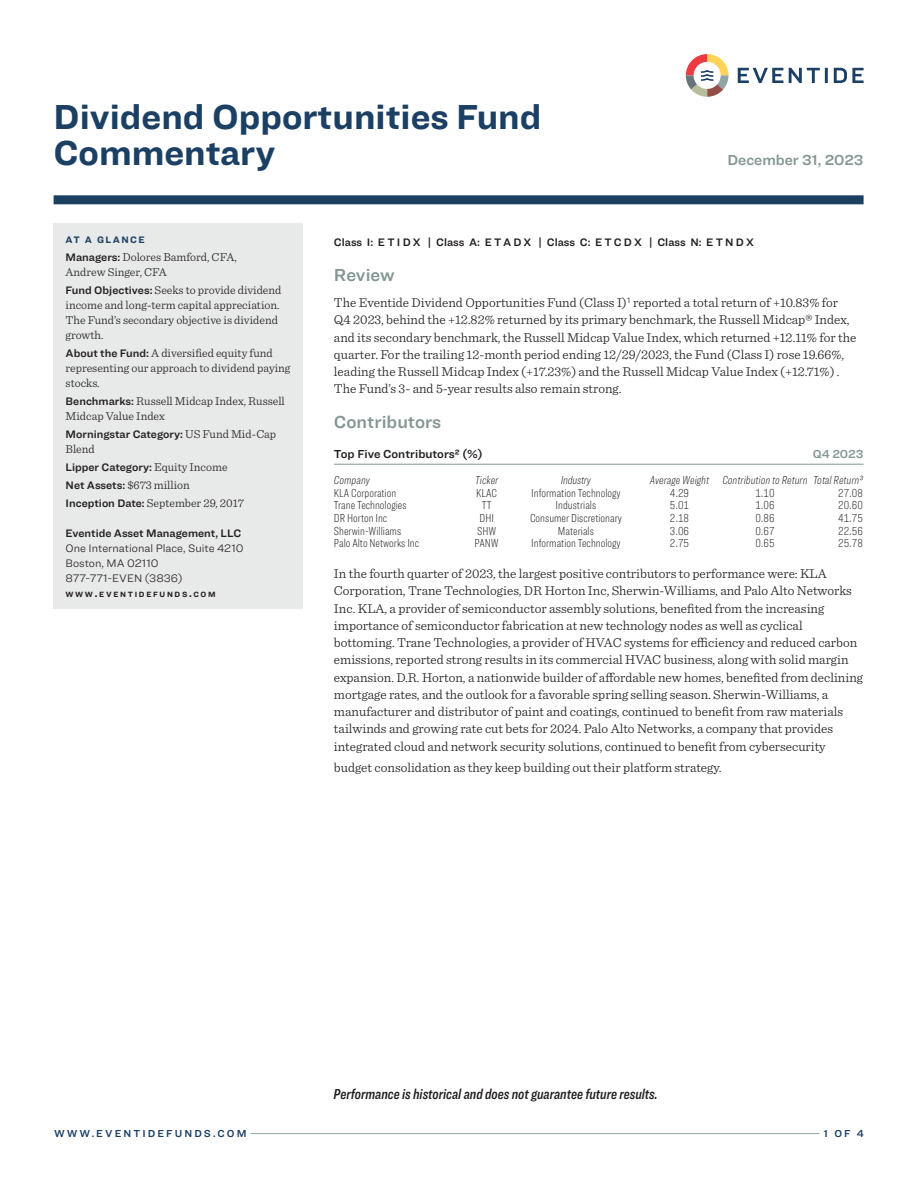
<style>
.page{position:relative;width:918px;height:1188px;background:#fff}
.page>*{position:absolute;margin:0;border:0;box-sizing:border-box;transform-origin:0 0}
.t1{font:700 36px/36px "Ringside";color:#1b4064}
.Commentary_Subheads{font:18px "Ringside Regular Semi";color:#849795}
.Disclaimer_-_Performance{font:15px "Ringside Compressed Semi Ital";color:#231f20}
.t2{font:15px "Ringside Regular Semi";color:#849795}
.Commentary_Contributors{font:300 13.5px/17.2px "Sentinel";color:#231f20}
.Commentary_Body_Text{font:300 13.5px/17.2px "Sentinel";color:#231f20}
.Commentary_At_a_Glance{font:300 12px/15px "Sentinel";color:#231f20}
.t3{font:100 12px "Ringside Compressed";color:#231f20}
.Table_Header{font:italic 100 12px "Ringside Compressed";color:#231f20}
.Table_2col_Head_-_Commentary{font:12px "Ringside Regular Semi";color:#231f20}
.Table_Header-2{font:italic 100 12px "Ringside Compressed";letter-spacing:-.02em;color:#231f20}
.Table_2col_Head_-_Commentary-2{font:12px "Ringside Regular Semi";letter-spacing:-.005em;color:#849795}
.Eventide_Address{font:300 11.25px/15px "Ringside";color:#231f20}
.Commentary_At_a_Glance-2{font:11.25px "Ringside Regular Semi";color:#231f20}
.Classes_-_Commentary{font:11.25px "Ringside Regular Semi";letter-spacing:.065em;color:#231f20}
.t4{font:10.5px "Ringside Regular Semi";letter-spacing:.2em;color:#1b4064}
.Grey_Box_Title{font:700 9.75px "Ringside";letter-spacing:.15em;color:#1b4064}
.Eventide_Address-2{font:700 7.8px "Ringside";letter-spacing:.215em;color:#231f20}
.s1{font-family:"Ringside Regular Semi";font-weight:400;font-size:11.25px}
.s2{font-family:"Sentinel";font-weight:300;font-size:12px}
.s3{font-family:"Ringside Regular Semi";font-weight:400}
.s4{font-size:11.25px}
.s5{font-family:"Ringside";font-weight:100}
</style>
<div class="page">
<svg style="left:738px;top:68px;width:45px;height:15px"></svg>
<svg style="left:789px;top:68px;width:39px;height:15px"></svg>
<svg style="left:834px;top:68px;width:30px;height:15px"></svg>
<svg style="left:686px;top:54px;width:43px;height:43px"></svg>
<hr style="left:251px;top:1133px;width:568px;height:1px;background:#91a5a4">
<div style="left:54px;top:195px;width:810px;height:9px;background:#1b4064"></div>
<hr style="left:334px;top:464px;width:530px;height:1px;background:#849795">
<div style="left:54px;top:223px;width:249px;height:386px;background:#e8e9e9"></div>
<p class="t1" style="left:54px;top:98px;width:489px">Dividend Opportunities Fund<br>Commentary</p>
<p class="t2" style="left:727px;top:149px;width:138px">December 31, 2023</p>
<p class="Grey_Box_Title" style="left:66px;top:232px;width:81px">AT A GLANCE</p>
<p class="Commentary_At_a_Glance" style="left:66px;top:249px;width:173px"><span class="s1">Managers:</span> Dolores Bamford, CFA,<br>Andrew Singer, CFA</p>
<p class="Commentary_At_a_Glance" style="left:66px;top:282px;width:217px"><span class="s1">Fund Objectives:</span> Seeks to provide dividend income and long-term capital appreciation.<br>The Fund’s secondary objective is dividend growth.</p>
<p class="Commentary_At_a_Glance" style="left:66px;top:345px;width:226px"><span class="s1">About the Fund:</span> A diversified equity fund representing our approach to dividend paying stocks.</p>
<p class="Commentary_At_a_Glance" style="left:66px;top:393px;width:221px"><span class="s1">Benchmarks:</span> Russell Midcap Index, Russell<br>Midcap Value Index</p>
<p class="Commentary_At_a_Glance-2" style="left:66px;top:426px;width:212px">Morningstar Category: <span class="s2">US Fund Mid-Cap</span></p>
<p class="Commentary_At_a_Glance" style="left:66px;top:441px;width:31px">Blend</p>
<p class="Commentary_At_a_Glance-2" style="left:66px;top:459px;width:164px">Lipper Category: <span class="s2">Equity Income</span></p>
<p class="Commentary_At_a_Glance" style="left:66px;top:477px;width:126px"><span class="s1">Net Assets:</span> $673 million</p>
<p class="Commentary_At_a_Glance" style="left:66px;top:495px;width:180px"><span class="s1">Inception Date:</span> September 29, 2017</p>
<p class="Eventide_Address" style="left:66px;top:525px;width:179px"><span class="s3">Eventide Asset Management, LLC<br></span>One International Place, Suite 4210<br>Boston, MA 02110<br>877-771-EVEN (3836)</p>
<p class="Eventide_Address-2" style="left:66px;top:588px;width:152px">WWW<span class="s4">.</span>EVENTIDEFUNDS<span class="s4">.</span>COM</p>
<p class="Classes_-_Commentary" style="left:334px;top:234px;width:421px">Class I: ETIDX | Class A: ETADX | Class C: ETCDX | Class N: ETNDX</p>
<p class="Commentary_Subheads" style="left:334px;top:262px;width:62px">Review</p>
<p class="Commentary_Body_Text" style="left:334px;top:293px;width:524px">The Eventide Dividend Opportunities Fund (Class I)<span class="s5">¹</span> reported a total return of +10.83% for Q4 2023, behind the +12.82% returned by its primary benchmark, the Russell Midcap® Index, and its secondary benchmark, the Russell Midcap Value Index, which returned +12.11% for the quarter. For the trailing 12-month period ending 12/29/2023, the Fund (Class I) rose 19.66%, leading the Russell Midcap Index (+17.23%) and the Russell Midcap Value Index (+12.71%) .<br>The Fund’s 3- and 5-year results also remain strong.</p>
<p class="Commentary_Subheads" style="left:334px;top:409px;width:109px">Contributors</p>
<p class="Table_2col_Head_-_Commentary" style="left:334px;top:445px;width:150px">Top Five Contributors² (%)</p>
<p class="Table_2col_Head_-_Commentary-2" style="left:813px;top:445px;width:52px">Q4 2023</p>
<p class="Table_Header" style="left:334px;top:472px;width:37px">Company</p>
<p class="Table_Header" style="left:475px;top:472px;width:25px">Ticker</p>
<p class="Table_Header-2" style="left:561px;top:472px;width:32px">Industry</p>
<p class="Table_Header" style="left:650px;top:472px;width:61px">Average Weight</p>
<p class="Table_Header" style="left:722px;top:472px;width:142px">Contribution to Return Total Return³</p>
<p class="t3" style="left:334px;top:485px;width:64px">KLA Corporation</p>
<p class="t3" style="left:476px;top:485px;width:22px">KLAC</p>
<p class="t3" style="left:531px;top:485px;width:91px">Information Technology</p>
<p class="t3" style="left:670px;top:485px;width:21px">4.29</p>
<p class="t3" style="left:755px;top:485px;width:21px">1.10</p>
<p class="t3" style="left:838px;top:485px;width:26px">27.08</p>
<p class="t3" style="left:334px;top:498px;width:74px">Trane Technologies</p>
<p class="t3" style="left:482px;top:498px;width:11px">TT</p>
<p class="t3" style="left:556px;top:498px;width:42px">Industrials</p>
<p class="t3" style="left:670px;top:498px;width:21px">5.01</p>
<p class="t3" style="left:755px;top:498px;width:21px">1.06</p>
<p class="t3" style="left:838px;top:498px;width:26px">20.60</p>
<p class="t3" style="left:334px;top:510px;width:55px">DR Horton Inc</p>
<p class="t3" style="left:480px;top:510px;width:16px">DHI</p>
<p class="t3" style="left:530px;top:510px;width:93px">Consumer Discretionary</p>
<p class="t3" style="left:670px;top:510px;width:21px">2.18</p>
<p class="t3" style="left:755px;top:510px;width:21px">0.86</p>
<p class="t3" style="left:838px;top:510px;width:26px">41.75</p>
<p class="t3" style="left:334px;top:523px;width:69px">Sherwin-Williams</p>
<p class="t3" style="left:477px;top:523px;width:21px">SHW</p>
<p class="t3" style="left:558px;top:523px;width:38px">Materials</p>
<p class="t3" style="left:670px;top:523px;width:21px">3.06</p>
<p class="t3" style="left:755px;top:523px;width:21px">0.67</p>
<p class="t3" style="left:838px;top:523px;width:26px">22.56</p>
<p class="t3" style="left:334px;top:536px;width:87px">Palo Alto Networks Inc</p>
<p class="t3" style="left:475px;top:536px;width:26px">PANW</p>
<p class="t3" style="left:531px;top:536px;width:91px">Information Technology</p>
<p class="t3" style="left:670px;top:536px;width:21px">2.75</p>
<p class="t3" style="left:755px;top:536px;width:21px">0.65</p>
<p class="t3" style="left:838px;top:536px;width:26px">25.78</p>
<p class="Commentary_Contributors" style="left:334px;top:564px;width:531px">In the fourth quarter of 2023, the largest positive contributors to performance were: KLA Corporation, Trane Technologies, DR Horton Inc, Sherwin-Williams, and Palo Alto Networks Inc. KLA, a provider of semiconductor assembly solutions, benefited from the increasing importance of semiconductor fabrication at new technology nodes as well as cyclical bottoming. Trane Technologies, a provider of HVAC systems for efficiency and reduced carbon emissions, reported strong results in its commercial HVAC business, along with solid margin expansion. D.R. Horton, a nationwide builder of affordable new homes, benefited from declining mortgage rates, and the outlook for a favorable spring selling season. Sherwin-Williams, a manufacturer and distributor of paint and coatings, continued to benefit from raw materials tailwinds and growing rate cut bets for 2024. Palo Alto Networks, a company that provides integrated cloud and network security solutions, continued to benefit from cybersecurity</p>
<p class="Commentary_Contributors" style="left:334px;top:757px;width:389px">budget consolidation as they keep building out their platform strategy.</p>
<p class="Disclaimer_-_Performance" style="left:334px;top:1083px;width:325px">Performance is historical and does not guarantee future results.</p>
<p class="t4" style="left:54px;top:1125px;width:194px">WWW.EVENTIDEFUNDS.COM</p>
<p class="t4" style="left:824px;top:1125px;width:42px">1 OF 4</p>
</div>
